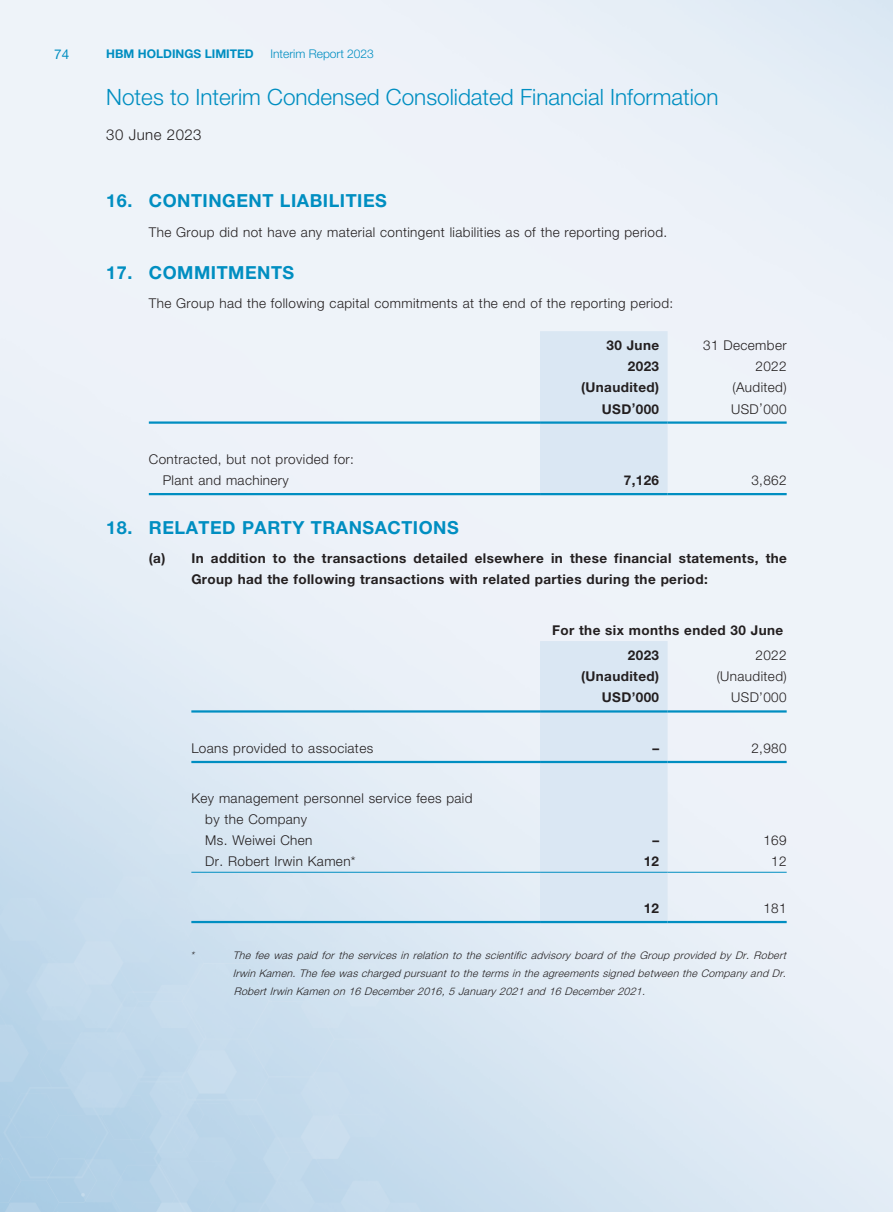
<style>
.page{position:relative;width:893px;height:1212px;background:#fff}
.page>*{position:absolute;margin:0;border:0;box-sizing:border-box;transform-origin:0 0}
.t1{font:300 22.5px "Helvetica Neue LT Std";color:#008ec1}
.t2{font:700 18px "Helvetica Neue LT Std";letter-spacing:.03em;color:#008ec1}
.t3{font:300 15px "Helvetica Neue LT Std";letter-spacing:.03em;color:#231f20}
.t4{font:300 13.5px/21px "Helvetica Neue LT Std";letter-spacing:.03em;color:#231f20}
.t5{font:700 13.5px/21px "Helvetica Neue LT Std";letter-spacing:.03em;color:#231f20}
.t6{font:13.5px "Helvetica Neue LT Std";color:#008ec1}
.t7{font:700 12px "Helvetica Neue LT Std";color:#008ec1}
.t8{font:300 12px "Helvetica Neue LT Std";color:#008ec1}
.t9{font:italic 300 10.5px/18px "Helvetica Neue LT Std";color:#231f20;text-align:justify}
</style>
<div class="page">
<img style="left:0;top:0;width:893px;height:1212px">
<div style="left:540px;top:331px;width:128px;height:162px;background:#dae7f3"></div>
<hr style="left:149px;top:421px;width:391px;height:3px;background:#008ec1">
<hr style="left:540px;top:421px;width:128px;height:3px;background:#008ec1">
<hr style="left:668px;top:421px;width:119px;height:3px;background:#008ec1">
<hr style="left:149px;top:493px;width:391px;height:2px;background:#008ec1">
<hr style="left:540px;top:493px;width:128px;height:2px;background:#008ec1">
<hr style="left:668px;top:493px;width:119px;height:2px;background:#008ec1">
<div style="left:540px;top:641px;width:128px;height:280px;background:#dae7f3"></div>
<hr style="left:191px;top:710px;width:349px;height:2px;background:#008ec1">
<hr style="left:540px;top:710px;width:128px;height:2px;background:#008ec1">
<hr style="left:668px;top:710px;width:119px;height:2px;background:#008ec1">
<hr style="left:191px;top:761px;width:349px;height:2px;background:#008ec1">
<hr style="left:540px;top:761px;width:128px;height:2px;background:#008ec1">
<hr style="left:668px;top:761px;width:119px;height:2px;background:#008ec1">
<hr style="left:191px;top:872px;width:349px;height:1px;background:#008ec1">
<hr style="left:540px;top:872px;width:128px;height:1px;background:#008ec1">
<hr style="left:668px;top:872px;width:119px;height:1px;background:#008ec1">
<hr style="left:191px;top:921px;width:349px;height:2px;background:#008ec1">
<hr style="left:540px;top:921px;width:128px;height:2px;background:#008ec1">
<hr style="left:668px;top:921px;width:119px;height:2px;background:#008ec1">
<p class="t6" style="left:54px;top:46px;width:17px">74</p>
<p class="t7" style="left:106px;top:47px;width:149px">HBM HOLDINGS LIMITED</p>
<p class="t8" style="left:271px;top:47px;width:105px">Interim Report 2023</p>
<h1 class="t1" style="left:106px;top:83px;width:614px">Notes to Interim Condensed Consolidated Financial Information</h1>
<p class="t3" style="left:106px;top:125px;width:97px">30 June 2023</p>
<h2 class="t2" style="left:106px;top:190px;width:282px">16. CONTINGENT LIABILITIES</h2>
<p class="t4" style="left:149px;top:221px;width:520px">The Group did not have any material contingent liabilities as of the reporting period.</p>
<h2 class="t2" style="left:106px;top:261px;width:189px">17. COMMITMENTS</h2>
<p class="t4" style="left:149px;top:293px;width:526px">The Group had the following capital commitments at the end of the reporting period:</p>
<p class="t5" style="left:606px;top:335px;width:54px;text-align:right">30 June<br>2023</p>
<p class="t4" style="left:703px;top:335px;width:85px;text-align:right">31 December<br>2022</p>
<p class="t5" style="left:581px;top:377px;width:80px">(Unaudited)</p>
<p class="t4" style="left:732px;top:377px;width:56px">(Audited)</p>
<p class="t5" style="left:602px;top:398px;width:59px">USD’000</p>
<p class="t4" style="left:731px;top:398px;width:57px">USD’000</p>
<p class="t4" style="left:163px;top:448px;width:193px;text-indent:-14px">Contracted, but not provided for:<br>Plant and machinery</p>
<p class="t5" style="left:624px;top:469px;width:37px">7,126</p>
<p class="t4" style="left:751px;top:469px;width:37px">3,862</p>
<h2 class="t2" style="left:106px;top:516px;width:354px">18. RELATED PARTY TRANSACTIONS</h2>
<p class="t5" style="left:191px;top:548px;width:597px;text-indent:-43px">(a) In addition to the transactions detailed elsewhere in these financial statements, the<br>Group had the following transactions with related parties during the period:</p>
<p class="t5" style="left:628px;top:617px;width:157px;line-height:25.5px;text-indent:-76px">For the six months ended 30 June<br>2023</p>
<p class="t4" style="left:755px;top:645px;width:33px">2022</p>
<p class="t5" style="left:581px;top:666px;width:80px">(Unaudited)</p>
<p class="t4" style="left:717px;top:666px;width:72px">(Unaudited)</p>
<p class="t5" style="left:602px;top:687px;width:59px">USD’000</p>
<p class="t4" style="left:731px;top:687px;width:57px">USD’000</p>
<p class="t4" style="left:191px;top:737px;width:183px">Loans provided to associates</p>
<p class="t5" style="left:652px;top:737px;width:8px">–</p>
<p class="t4" style="left:751px;top:737px;width:37px">2,980</p>
<p class="t4" style="left:205px;top:788px;width:269px;text-indent:-14px">Key management personnel service fees paid by the Company<br>Ms. Weiwei Chen</p>
<p class="t5" style="left:652px;top:830px;width:8px">–</p>
<p class="t4" style="left:763px;top:830px;width:25px">169</p>
<p class="t4" style="left:205px;top:851px;width:152px">Dr. Robert Irwin Kamen*</p>
<p class="t5" style="left:644px;top:851px;width:17px">12</p>
<p class="t4" style="left:771px;top:851px;width:17px">12</p>
<p class="t5" style="left:644px;top:897px;width:17px">12</p>
<p class="t4" style="left:763px;top:897px;width:25px">181</p>
<p class="t9" style="left:190px;top:946px;width:9px">*</p>
<p class="t9" style="left:233px;top:946px;width:558px">The fee was paid for the services in relation to the scientific advisory board of the Group provided by Dr. Robert Irwin Kamen.The fee wascharged pursuantto the termsin the agreementssigned between the Company and Dr.<br>RobertIrwin Kamen on 16 December2016,5 January 2021 and 16 December2021.</p>
</div>
